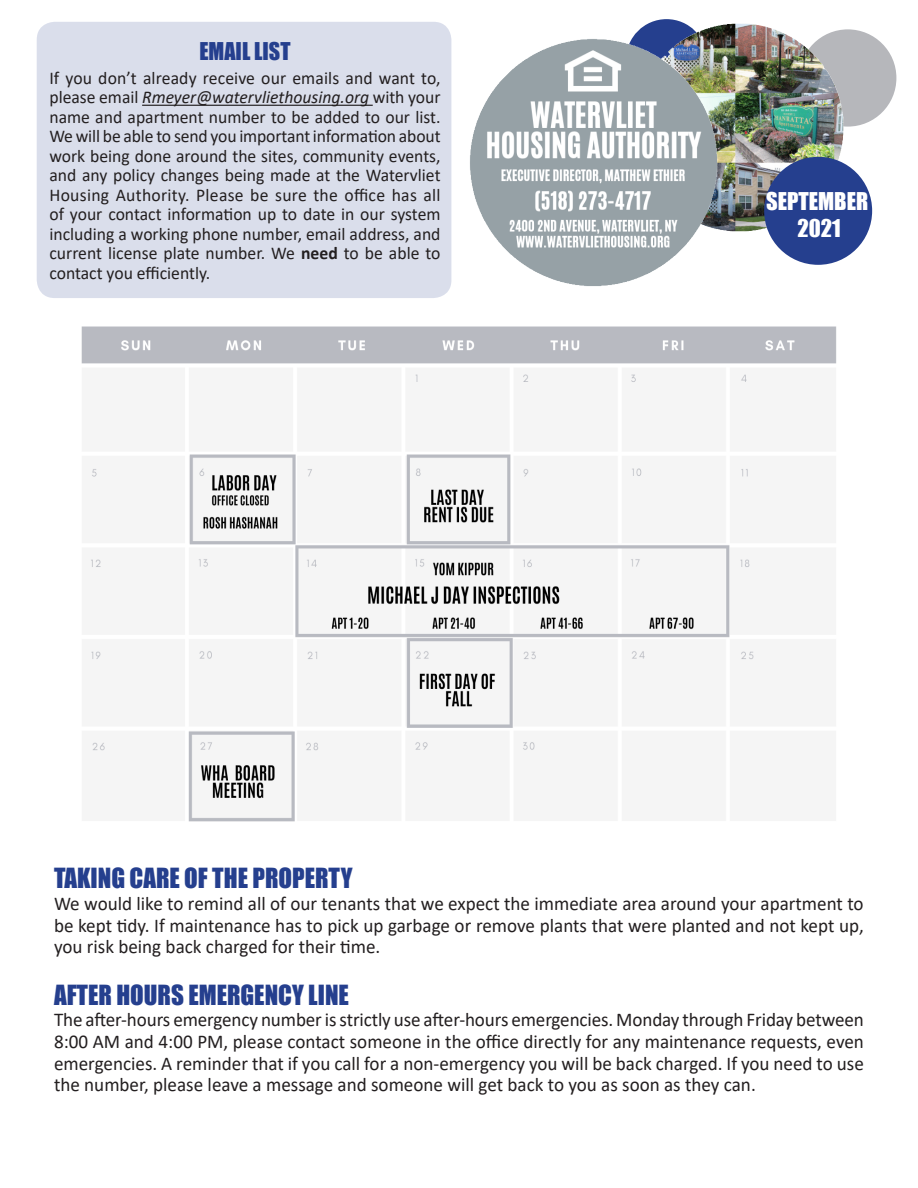
<style>
.page{position:relative;width:918px;height:1188px;background:#fff}
.page>*{position:absolute;margin:0;border:0;box-sizing:border-box;transform-origin:0 0}
.Body_text{font:25.5px "Impact";color:#253f8e}
.t1{font:22.5px "Impact";color:#fff}
.Body_text-2{font:22.5px "Impact";color:#253f8e}
.Body_text-3{font:19.5px/21.6px "Calibri";color:#231f20;text-align:justify}
.Body_text-4{font:18px/19.5px "Calibri";color:#231f20;text-align:justify}
.s1{font-style:italic}
.s2{font-weight:700}
</style>
<div class="page">
<div style="left:799px;top:29px;width:97px;height:98px;background:#b6b7bb;border-radius:50%"></div>
<img style="left:633px;top:19px;width:215px;height:213px">
<img style="left:470px;top:36px;width:250px;height:250px">
<div style="left:764px;top:157px;width:108px;height:108px;background:#253f8e;border-radius:50%"></div>
<img style="left:81px;top:326px;width:756px;height:496px">
<div style="left:37px;top:22px;width:414px;height:276px;background:#dadeeb;border-radius:18px"></div>
<hr style="left:142px;top:105px;width:231px;height:1px;background:#231f20">
<p class="Body_text-2" style="left:199px;top:33px;width:93px">EMAIL LIST</p>
<p class="Body_text-4" style="left:49px;top:68px;width:393px">If you don’t already receive our emails and want to, please email <span class="s1">Rmeyer@watervliethousing.org</span> with your name and apartment number to be added to our list.<br>We will be able to send you important information about work being done around the sites, community events, and any policy changes being made at the Watervliet Housing Authority. Please be sure the office has all of your contact information up to date in our system including a working phone number, email address, and current license plate number. We <span class="s2">need</span> to be able to contact you efficiently.</p>
<p class="t1" style="left:766px;top:184px;width:104px">SEPTEMBER</p>
<p class="t1" style="left:798px;top:211px;width:45px">2021</p>
<p class="Body_text" style="left:54px;top:859px;width:300px">TAKING CARE OF THE PROPERTY</p>
<p class="Body_text-3" style="left:54px;top:892px;width:811px">We would like to remind all of our tenants that we expect the immediate area around your apartment to be kept tidy. If maintenance has to pick up garbage or remove plants that were planted and not kept up, you risk being back charged for their time.</p>
<p class="Body_text" style="left:54px;top:975px;width:296px">AFTER HOURS EMERGENCY LINE</p>
<p class="Body_text-3" style="left:54px;top:1009px;width:811px">The after-hours emergency number is strictly use after-hours emergencies. Monday through Friday between 8:00 AM and 4:00 PM, please contact someone in the office directly for any maintenance requests, even emergencies. A reminder that if you call for a non-emergency you will be back charged. If you need to use the number, please leave a message and someone will get back to you as soon as they can.</p>
</div>
